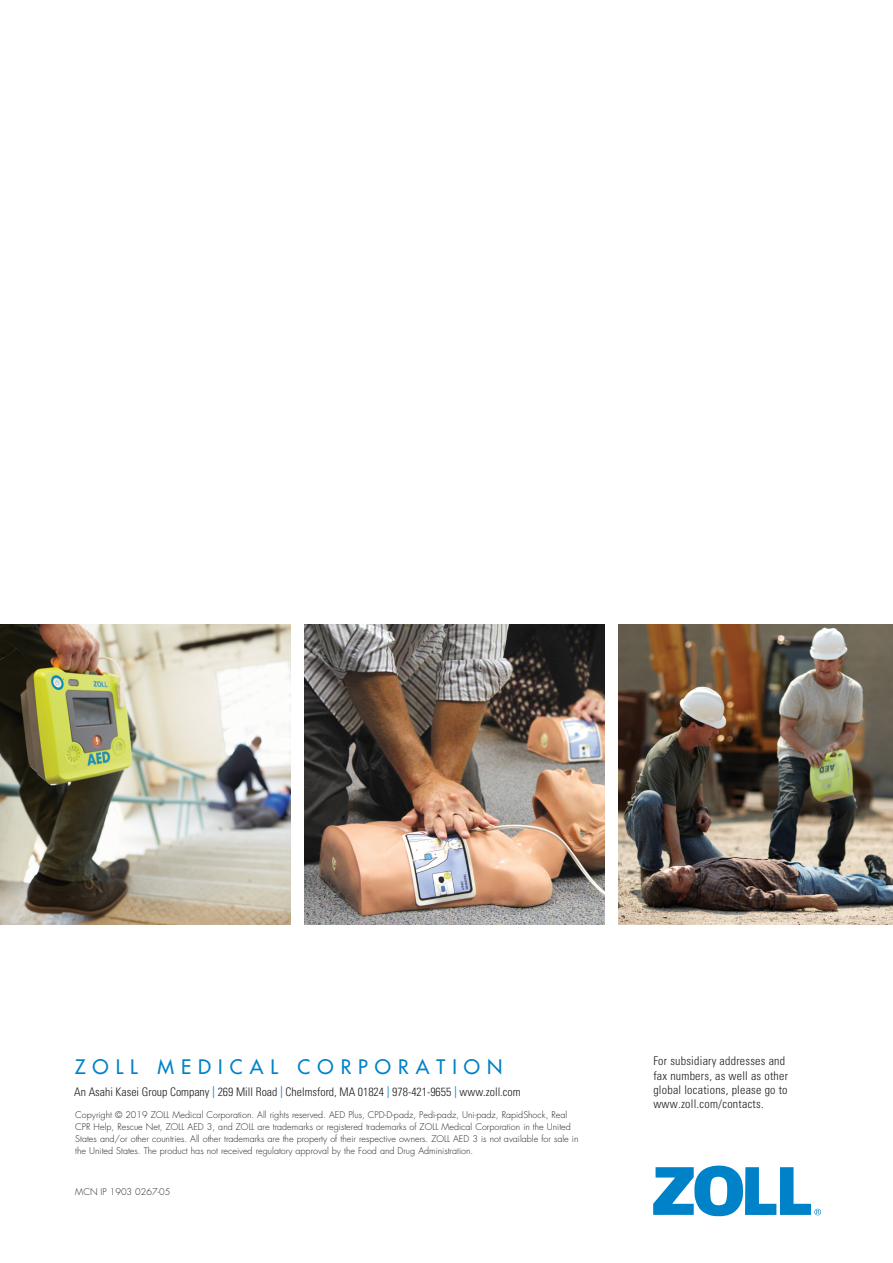
<style>
.page{position:relative;width:893px;height:1263px;background:#fff}
.page>*{position:absolute;margin:0;border:0;box-sizing:border-box;transform-origin:0 0}
.t1{font:500 19.5px "Futura Std";letter-spacing:.36em;color:#0082c8}
.t2{font:300 condensed 12px "Univers LT Std";letter-spacing:.02em;color:#231f20}
.t3{font:300 condensed 11.85px "Univers LT Std";color:#231f20}
.Address{font:300 9px/12px "Futura Std";color:#231f20}
.s1{font-weight:400;color:#0082c8}
</style>
<div class="page">
<img style="left:0;top:625px;width:291px;height:299px">
<img style="left:619px;top:625px;width:274px;height:299px">
<img style="left:305px;top:625px;width:299px;height:299px">
<svg style="left:653px;top:1165px;width:168px;height:52px"></svg>
<p class="t1" style="left:75px;top:1054px;width:429px">ZOLL MEDICAL CORPORATION</p>
<p class="t3" style="left:74px;top:1085px;width:448px">An Asahi Kasei Group Company <span class="s1">|</span> 269 Mill Road <span class="s1">|</span> Chelmsford, MA 01824 <span class="s1">|</span> 978-421-9655 <span class="s1">|</span> www.zoll.com</p>
<p class="Address" style="left:75px;top:1109px;width:505px">Copyright © 2019 ZOLL Medical Corporation. All rights reserved. AED Plus, CPD-D-padz, Pedi-padz, Uni-padz, RapidShock, Real CPR Help, Rescue Net, ZOLL AED 3, and ZOLL are trademarks or registered trademarks of ZOLL Medical Corporation in the United States and/or other countries. All other trademarks are the property of their respective owners. ZOLL AED 3 is not available for sale in the United States. The product has not received regulatory approval by the Food and Drug Administration.</p>
<p class="Address" style="left:75px;top:1185px;width:97px">MCN IP 1903 0267-05</p>
<p class="t2" style="left:653px;top:1054px;width:133px">For subsidiary addresses and</p>
<p class="t2" style="left:653px;top:1068px;width:136px">fax numbers, as well as other</p>
<p class="t2" style="left:653px;top:1082px;width:136px">global locations, please go to</p>
<p class="t2" style="left:653px;top:1096px;width:112px">www.zoll.com/contacts.</p>
</div>
